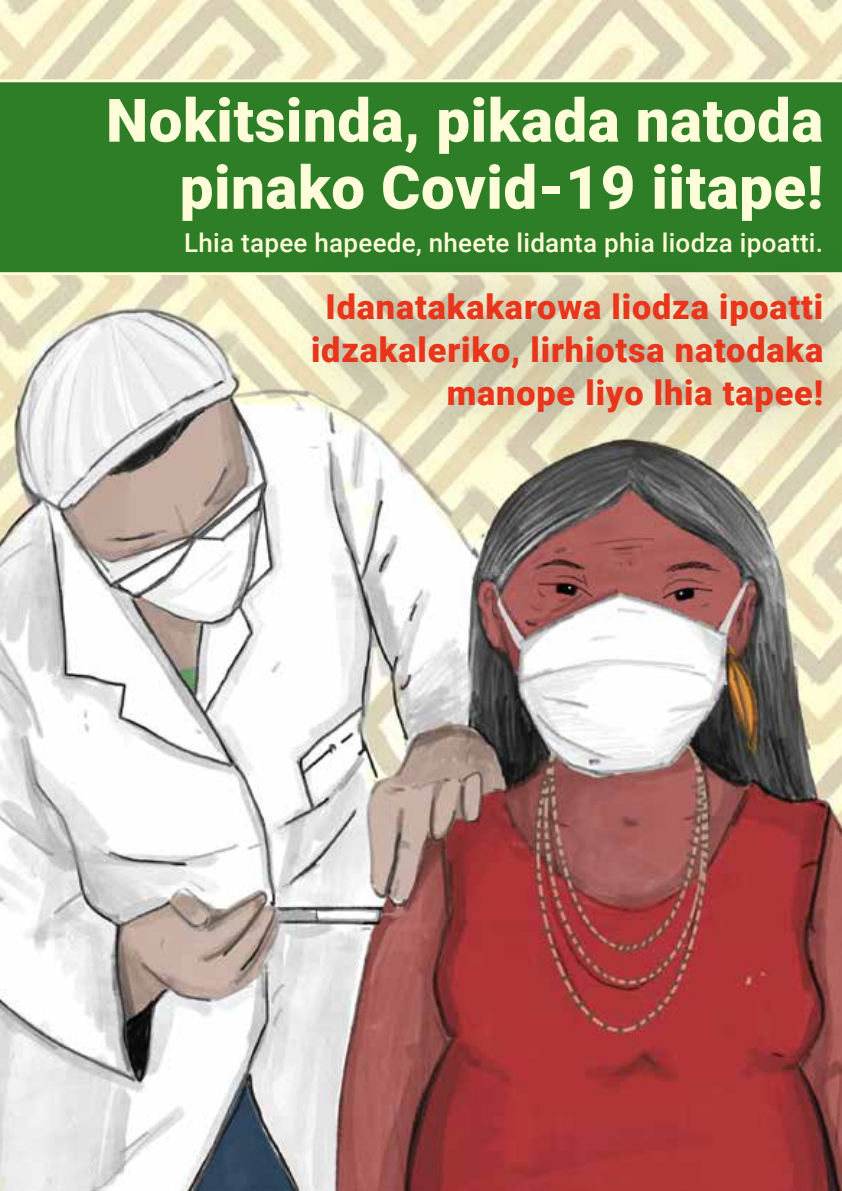
<style>
.page{position:relative;width:842px;height:1191px;background:#fff}
.page>*{position:absolute;margin:0;border:0;box-sizing:border-box;transform-origin:0 0}
.t1{font:900 60px/67px "Roboto";letter-spacing:.01em;color:#fffcd9;text-align:right}
.t2{font:900 34.2px/42.8px "Roboto";letter-spacing:.025em;color:#e8351c;text-align:right}
.t3{font:500 26px "Roboto";letter-spacing:.01em;color:#fffcd9}
</style>
<div class="page">
<img style="left:0;top:0;width:842px;height:1191px">
<div style="left:0;top:79px;width:842px;height:196px;background:#2e7e28"></div>
<div style="left:272px;top:238px;width:570px;height:234px;background:#000;opacity:.4"></div>
<h1 class="t1" style="left:106px;top:85px;width:719px">Nokitsinda, pikada natoda pinako Covid-19 iitape!</h1>
<p class="t3" style="left:184px;top:224px;width:640px">Lhia tapee hapeede, nheete lidanta phia liodza ipoatti.</p>
<p class="t2" style="left:311px;top:285px;width:514px">Idanatakakarowa liodza ipoatti idzakaleriko, lirhiotsa natodaka manope liyo lhia tapee!</p>
</div>
